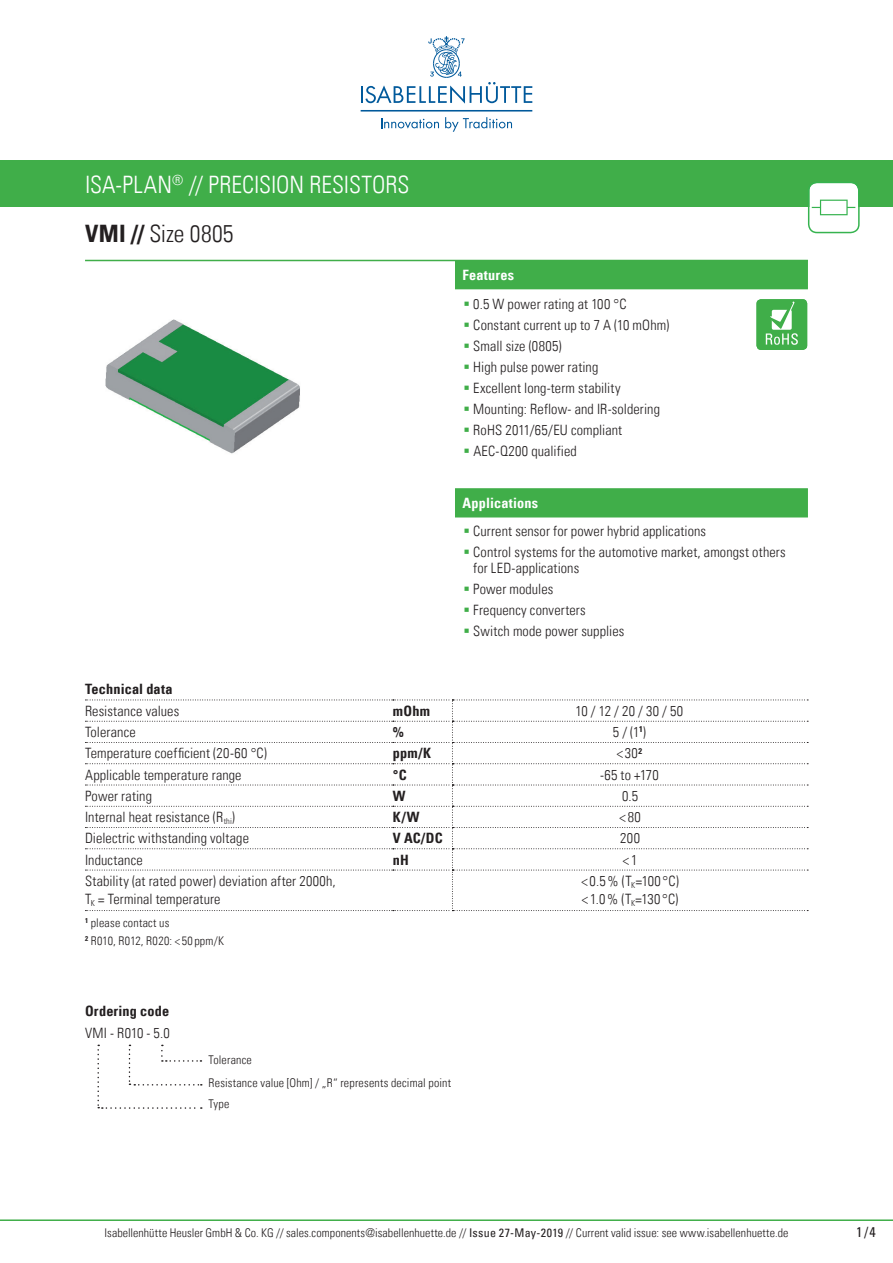
<style>
.page{position:relative;width:893px;height:1263px;background:#fff}
.page>*{position:absolute;margin:0;border:0;box-sizing:border-box;transform-origin:0 0}
.t1{font:24px/49.5px "Univers Com 47 Light Cond";color:#fff}
.t2{font:14.25px/18px "Univers Com 47 Light Cond";letter-spacing:.01em;color:#231f20}
.t3{font:14.25px "Univers Com 67 Bold Cond";letter-spacing:.01em;color:#231f20}
.t4{font:14.25px "Univers Com 67 Bold Cond";letter-spacing:.015em;color:#fff}
.t5{font:condensed 14.25px "Univers Com 57";color:#231f20}
.t6{font:12px/22.5px "Univers Com 47 Light Cond";letter-spacing:.01em;color:#231f20}
.s1{font-family:"Univers Com 67 Bold Cond";color:#231f20}
.s2{color:#231f20}
.s3{color:#40ae49}
.s4{font-family:"Univers Com 57";font-stretch:condensed}
</style>
<div class="page">
<hr style="left:0;top:1219px;width:893px;height:2px;background:#40ae49">
<svg style="left:381px;top:118px;width:58px;height:11px"></svg>
<svg style="left:445px;top:117px;width:67px;height:15px"></svg>
<svg style="left:361px;top:36px;width:171px;height:68px"></svg>
<hr style="left:361px;top:110px;width:171px;height:2px;background:#00599b">
<div style="left:0;top:161px;width:893px;height:46px;background:#40ae49"></div>
<hr style="left:85px;top:260px;width:723px;height:1px;background:#40ae49">
<svg style="left:808px;top:183px;width:52px;height:50px"></svg>
<div style="left:455px;top:260px;width:353px;height:29px;background:#40ae49"></div>
<div style="left:455px;top:488px;width:353px;height:29px;background:#40ae49;border:2px solid #40ae49"></div>
<svg style="left:85px;top:699px;width:723px;height:212px"></svg>
<svg style="left:97px;top:1044px;width:105px;height:65px"></svg>
<div style="left:756px;top:299px;width:51px;height:51px;background:#40ae49;border-radius:5px"></div>
<svg style="left:766px;top:301px;width:32px;height:44px"></svg>
<img style="left:105px;top:319px;width:195px;height:135px">
<h1 class="t1" style="left:85px;top:159px;width:326px">ISA-PLAN<sup>®</sup> // PRECISION RESISTORS<br><span class="s1">VMI //</span> <span class="s2">Size 0805</span></h1>
<p class="t4" style="left:462px;top:266px;width:53px">Features</p>
<p class="t2" style="left:464px;top:295px;width:165px"><span class="s3">▪</span> 0.5 W power rating at 100 °C</p>
<p class="t2" style="left:464px;top:316px;width:207px"><span class="s3">▪</span> Constant current up to 7 A (10 mOhm)</p>
<p class="t2" style="left:464px;top:337px;width:100px"><span class="s3">▪</span> Small size (0805)</p>
<p class="t2" style="left:464px;top:358px;width:136px"><span class="s3">▪</span> High pulse power rating</p>
<p class="t2" style="left:464px;top:379px;width:158px"><span class="s3">▪</span> Excellent long-term stability</p>
<p class="t2" style="left:464px;top:400px;width:198px"><span class="s3">▪</span> Mounting: Reflow- and IR-soldering</p>
<p class="t2" style="left:464px;top:421px;width:160px"><span class="s3">▪</span> RoHS 2011/65/EU compliant</p>
<p class="t2" style="left:464px;top:442px;width:115px"><span class="s3">▪</span> AEC-Q200 qualified</p>
<p class="t4" style="left:462px;top:494px;width:77px">Applications</p>
<p class="t2" style="left:463px;top:522px;width:244px"><span class="s3">▪</span> Current sensor for power hybrid applications</p>
<p class="t2" style="left:473px;top:544px;width:314px;line-height:15.8px;text-indent:-10px"><span class="s3">▪</span> Control systems for the automotive market, amongst others for LED-applications</p>
<p class="t2" style="left:463px;top:580px;width:91px"><span class="s3">▪</span> Power modules</p>
<p class="t2" style="left:463px;top:601px;width:124px"><span class="s3">▪</span> Frequency converters</p>
<p class="t2" style="left:464px;top:622px;width:162px"><span class="s3">▪</span> Switch mode power supplies</p>
<p class="t3" style="left:85px;top:680px;width:89px">Technical data</p>
<p class="t2" style="left:85px;top:702px;width:96px">Resistance values</p>
<p class="t3" style="left:393px;top:702px;width:39px">mOhm</p>
<p class="t2" style="left:575px;top:702px;width:109px">10 / 12 / 20 / 30 / 50</p>
<p class="t2" style="left:85px;top:723px;width:52px">Tolerance</p>
<p class="t3" style="left:393px;top:723px;width:13px">%</p>
<p class="t2" style="left:613px;top:723px;width:35px">5 / (1<sup>1</sup>)</p>
<p class="t2" style="left:85px;top:744px;width:183px">Temperature coefficient (20-60 °C)</p>
<p class="t3" style="left:393px;top:744px;width:40px">ppm/K</p>
<p class="t2" style="left:617px;top:744px;width:27px">&lt;30<sup>2</sup></p>
<p class="t2" style="left:85px;top:765px;width:158px">Applicable temperature range</p>
<p class="t3" style="left:393px;top:766px;width:15px">°C</p>
<p class="t2" style="left:600px;top:765px;width:60px">-65 to +170</p>
<p class="t2" style="left:85px;top:787px;width:69px">Power rating</p>
<p class="t3" style="left:393px;top:787px;width:14px">W</p>
<p class="t2" style="left:622px;top:787px;width:18px">0.5</p>
<p class="t2" style="left:85px;top:808px;width:152px">Internal heat resistance (R<sub>thi</sub>)</p>
<p class="t3" style="left:393px;top:808px;width:28px">K/W</p>
<p class="t2" style="left:620px;top:808px;width:23px">&lt;80</p>
<p class="t2" style="left:85px;top:829px;width:165px">Dielectric withstanding voltage</p>
<p class="t3" style="left:393px;top:829px;width:51px">V AC/DC</p>
<p class="t2" style="left:620px;top:829px;width:21px">200</p>
<p class="t2" style="left:85px;top:850px;width:59px">Inductance</p>
<p class="t3" style="left:393px;top:851px;width:18px">nH</p>
<p class="t2" style="left:623px;top:850px;width:16px">&lt;1</p>
<p class="t2" style="left:85px;top:872px;width:252px">Stability (at rated power) deviation after 2000h,<br>T<sub>K</sub> = Terminal temperature</p>
<p class="t2" style="left:582px;top:872px;width:99px">&lt; 0.5% (T<sub>K</sub>=100 °C) &lt; 1.0% (T<sub>K</sub>=130°C)</p>
<p class="t6" style="left:85px;top:913px;width:141px;line-height:18px"><sup>1</sup> please contact us<br><sup>2</sup> R010, R012, R020: &lt;50ppm/K</p>
<p class="t3" style="left:85px;top:1002px;width:86px">Ordering code</p>
<p class="t2" style="left:85px;top:1024px;width:86px">VMI - R010 - 5.0</p>
<p class="t6" style="left:209px;top:1049px;width:244px">Tolerance<br>Resistance value [Ohm] / „R“ represents decimal point</p>
<p class="t6" style="left:209px;top:1092px;width:22px">Type</p>
<p class="t6" style="left:105px;top:1221px;width:685px">Isabellenhütte Heusler GmbH &amp; Co. KG // sales.components@isabellenhuette.de // <span class="s4">Issue 27-May-2019</span> // Current valid issue: see www.isabellenhuette.de</p>
<p class="t5" style="left:856px;top:1222px;width:21px">1/4</p>
</div>
